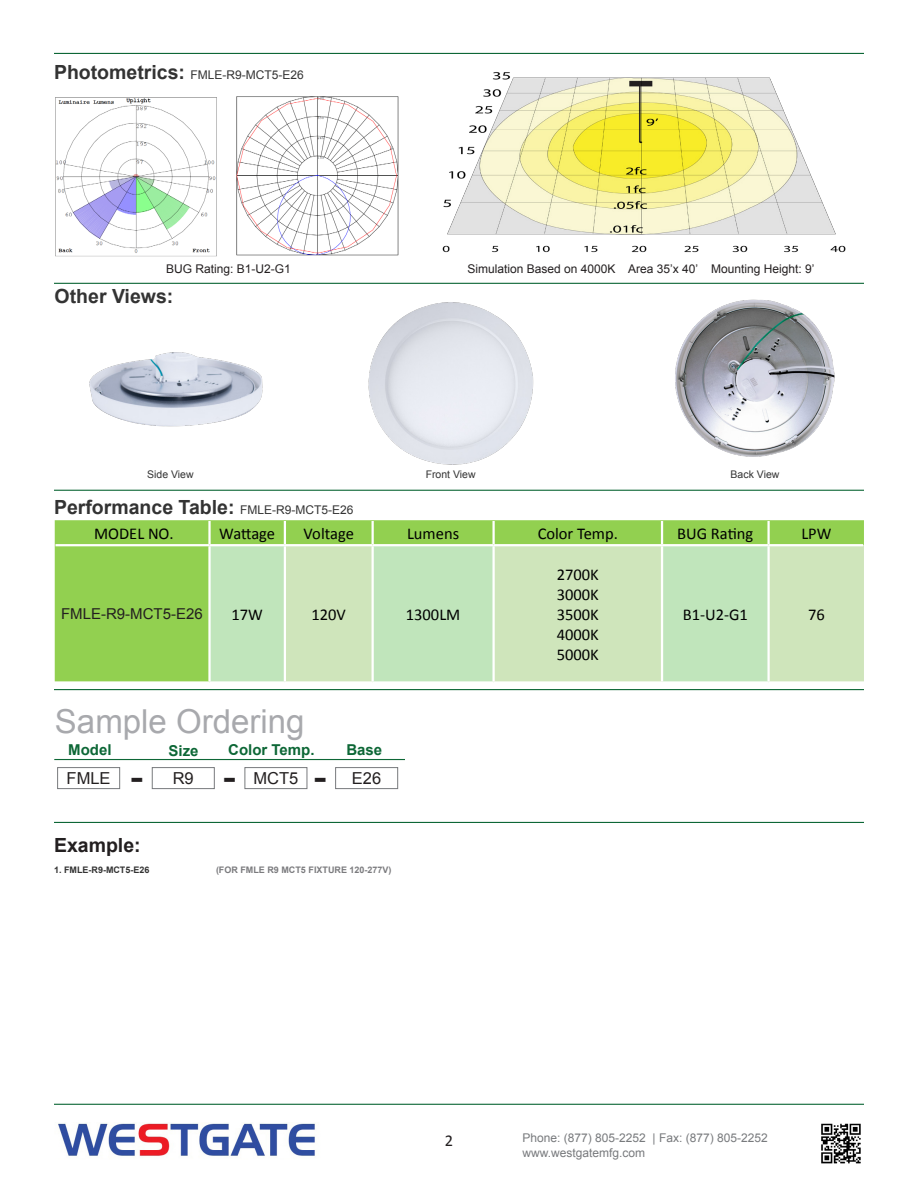
<style>
.page{position:relative;width:918px;height:1188px;background:#fff}
.page>*{position:absolute;margin:0;border:0;box-sizing:border-box;transform-origin:0 0}
.t1{font:33px "Arial";color:#a8a9ad}
.t2{font:700 28.5px "Verdana";color:#231f20}
.t3{font:700 19.5px "Arial";color:#333}
.t4{font:700 19.5px "Arial";color:#231f20}
.t5{font:16.5px "Calibri";color:#000}
.t6{font:16.5px "Arial";color:#231f20}
.t7{font:16.5px "Calibri";color:#231f20}
.t8{font:700 15px "Arial";color:#0d6736}
.t9{font:15px "Arial";color:#231f20}
.t10{font:12px "Arial";color:#231f20}
.t11{font:12px "Arial";color:#787a7d}
.t12{font:12px "Arial";color:#333}
.t13{font:10.5px "Arial";color:#333}
.t14{font:700 9px "Arial";color:#7b7b7e}
.t15{font:700 9px "Arial";color:#333}
.s1{font-weight:700;font-size:19.5px}
.s2{font-weight:400;font-size:12px}
</style>
<div class="page">
<hr style="left:54px;top:490px;width:810px;height:1px;background:#0d6736">
<hr style="left:54px;top:53px;width:810px;height:1px;background:#0d6736">
<hr style="left:54px;top:283px;width:810px;height:1px;background:#0d6736">
<hr style="left:54px;top:689px;width:810px;height:1px;background:#0d6736">
<hr style="left:54px;top:1104px;width:810px;height:1px;background:#0d6736">
<hr style="left:54px;top:822px;width:810px;height:1px;background:#0d6736">
<img style="left:443px;top:72px;width:403px;height:181px">
<img style="left:58px;top:1123px;width:257px;height:34px">
<img style="left:821px;top:1123px;width:40px;height:41px">
<img style="left:89px;top:352px;width:174px;height:75px">
<img style="left:368px;top:302px;width:166px;height:163px">
<div style="left:57px;top:767px;width:63px;height:22px;border:1px solid #787a7d"></div>
<div style="left:152px;top:767px;width:63px;height:22px;border:1px solid #787a7d"></div>
<div style="left:245px;top:767px;width:62px;height:22px;border:1px solid #787a7d"></div>
<div style="left:335px;top:767px;width:63px;height:22px;border:1px solid #787a7d"></div>
<hr style="left:54px;top:759px;width:351px;height:1px;background:#0d6736">
<img style="left:236px;top:96px;width:163px;height:160px">
<img style="left:55px;top:97px;width:162px;height:160px">
<div style="left:55px;top:520px;width:809px;height:161px;background:#92d050"></div>
<div style="left:211px;top:546px;width:73px;height:135px;background:#c0e5bb"></div>
<svg style="left:286px;top:545px;width:578px;height:136px;background:#c9e5bb"></svg>
<hr style="left:208px;top:521px;width:3px;height:23px;background:#fff">
<hr style="left:284px;top:521px;width:2px;height:23px;background:#fff">
<hr style="left:372px;top:521px;width:2px;height:23px;background:#fff">
<hr style="left:492px;top:521px;width:3px;height:23px;background:#fff">
<hr style="left:661px;top:521px;width:2px;height:23px;background:#fff">
<hr style="left:767px;top:521px;width:3px;height:23px;background:#fff">
<hr style="left:208px;top:546px;width:3px;height:135px;background:#fff">
<hr style="left:284px;top:546px;width:2px;height:135px;background:#fff">
<hr style="left:372px;top:546px;width:2px;height:135px;background:#fff">
<hr style="left:492px;top:546px;width:3px;height:135px;background:#fff">
<hr style="left:661px;top:546px;width:2px;height:135px;background:#fff">
<hr style="left:767px;top:546px;width:3px;height:135px;background:#fff">
<hr style="left:56px;top:544px;width:154px;height:2px;background:#fff">
<hr style="left:210px;top:544px;width:75px;height:2px;background:#fff">
<hr style="left:285px;top:544px;width:88px;height:2px;background:#fff">
<hr style="left:373px;top:544px;width:121px;height:2px;background:#fff">
<hr style="left:494px;top:544px;width:168px;height:2px;background:#fff">
<hr style="left:662px;top:544px;width:107px;height:2px;background:#fff">
<hr style="left:769px;top:544px;width:94px;height:2px;background:#fff">
<img style="left:675px;top:299px;width:160px;height:158px">
<p class="t12" style="left:54px;top:67px;width:251px"><span class="s1">Photometrics:</span> FMLE-R9-MCT5-E26</p>
<p class="t10" style="left:166px;top:261px;width:126px">BUG Rating: B1-U2-G1</p>
<p class="t10" style="left:468px;top:261px;width:349px">Simulation Based on 4000K Area 35’x 40’ Mounting Height: 9’</p>
<p class="t3" style="left:55px;top:283px;width:120px">Other Views:</p>
<p class="t13" style="left:147px;top:467px;width:48px">Side View</p>
<p class="t3" style="left:54px;top:494px;width:301px">Performance Table: <span class="s2">FMLE-R9-MCT5-E26</span></p>
<p class="t13" style="left:426px;top:468px;width:51px">Front View</p>
<p class="t13" style="left:731px;top:468px;width:50px">Back View</p>
<p class="t5" style="left:94px;top:523px;width:81px">MODEL NO.</p>
<p class="t5" style="left:219px;top:523px;width:57px">Wattage</p>
<p class="t5" style="left:304px;top:523px;width:52px">Voltage</p>
<p class="t5" style="left:407px;top:523px;width:54px">Lumens</p>
<p class="t5" style="left:538px;top:523px;width:82px">Color Temp.</p>
<p class="t5" style="left:677px;top:523px;width:78px">BUG Rating</p>
<p class="t5" style="left:801px;top:523px;width:32px">LPW</p>
<p class="t9" style="left:61px;top:604px;width:143px">FMLE-R9-MCT5-E26</p>
<p class="t5" style="left:232px;top:604px;width:33px">17W</p>
<p class="t5" style="left:312px;top:604px;width:36px">120V</p>
<p class="t5" style="left:406px;top:604px;width:56px">1300LM</p>
<p class="t1" style="left:55px;top:699px;width:251px">Sample Ordering</p>
<p class="t2" style="left:130px;top:760px;width:15px">-</p>
<p class="t2" style="left:223px;top:760px;width:15px">-</p>
<p class="t2" style="left:314px;top:760px;width:15px">-</p>
<p class="t8" style="left:169px;top:741px;width:32px">Size</p>
<p class="t8" style="left:228px;top:740px;width:88px">Color Temp.</p>
<p class="t8" style="left:346px;top:740px;width:37px">Base</p>
<p class="t8" style="left:68px;top:740px;width:45px">Model</p>
<p class="t6" style="left:67px;top:768px;width:46px">FMLE</p>
<p class="t6" style="left:173px;top:768px;width:23px">R9</p>
<p class="t6" style="left:253px;top:768px;width:46px">MCT5</p>
<p class="t6" style="left:352px;top:768px;width:31px">E26</p>
<p class="t4" style="left:54px;top:833px;width:88px">Example:</p>
<p class="t15" style="left:54px;top:864px;width:97px">1. FMLE-R9-MCT5-E26</p>
<p class="t14" style="left:216px;top:864px;width:177px">(FOR FMLE R9 MCT5 FIXTURE 120-277V)</p>
<p class="t5" style="left:557px;top:565px;width:44px">2700K</p>
<p class="t5" style="left:557px;top:585px;width:44px">3000K</p>
<p class="t5" style="left:557px;top:604px;width:44px">3500K</p>
<p class="t5" style="left:557px;top:624px;width:44px">4000K</p>
<p class="t5" style="left:557px;top:644px;width:44px">5000K</p>
<p class="t5" style="left:683px;top:604px;width:67px">B1-U2-G1</p>
<p class="t5" style="left:808px;top:604px;width:18px">76</p>
<p class="t7" style="left:445px;top:1131px;width:10px">2</p>
<p class="t11" style="left:522px;top:1130px;width:247px">Phone: (877) 805-2252 | Fax: (877) 805-2252</p>
<p class="t11" style="left:522px;top:1145px;width:124px">www.westgatemfg.com</p>
</div>
